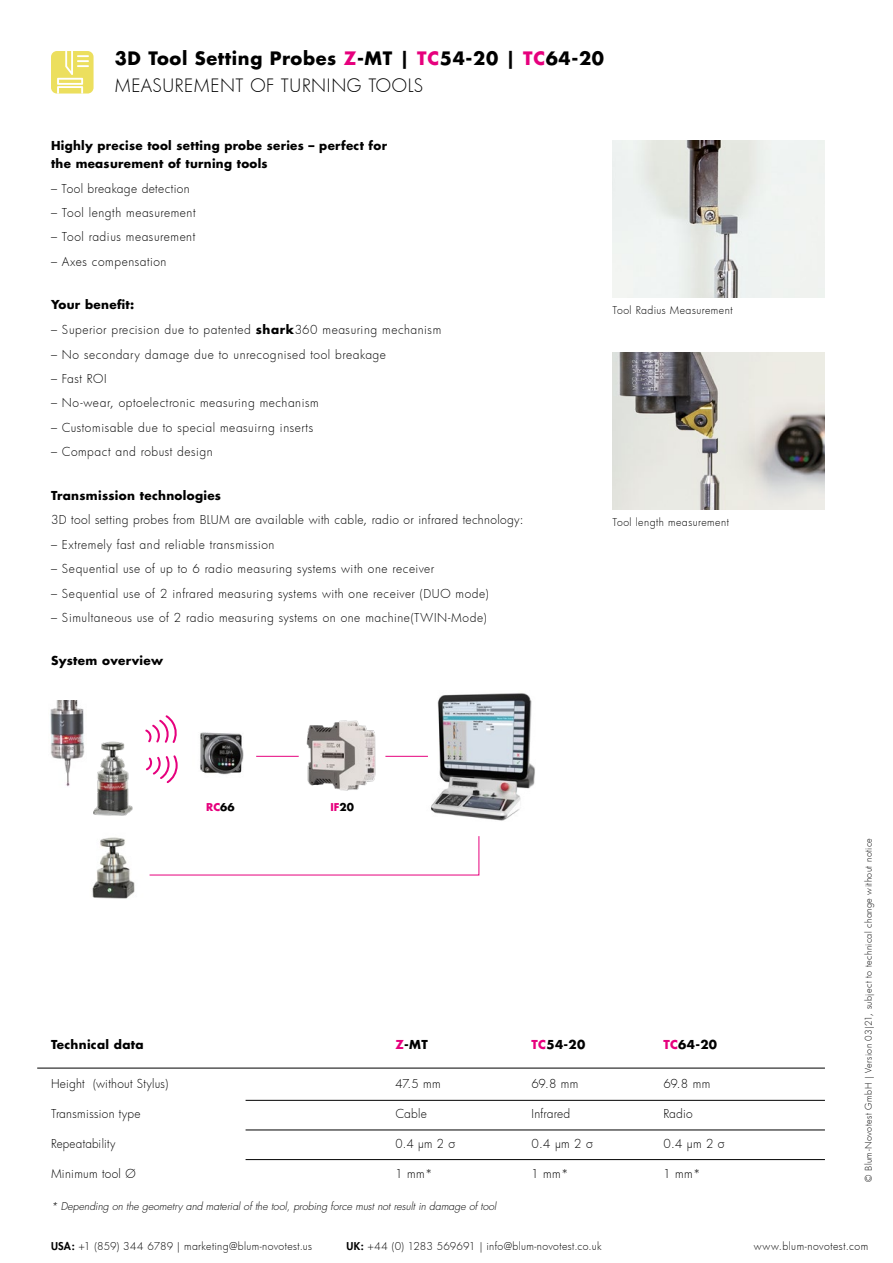
<style>
.page{position:relative;width:893px;height:1263px;background:#fff}
.page>*{position:absolute;margin:0;border:0;box-sizing:border-box;transform-origin:0 0}
.t1{font:700 18px/27px "Futura";letter-spacing:.035em;color:#000}
.t2{font:300 12px "Futura";letter-spacing:.04em;color:#000}
.t3{font:700 12px/18px "Futura";letter-spacing:.025em;color:#000}
.t4{font:300 12px "Futura";letter-spacing:.02em;color:#000}
.t5{font:300 10.5px "Futura";letter-spacing:.04em;color:#000}
.t6{font:italic 300 10.5px "Futura";color:#000}
.t7{font:700 10.5px "Futura";color:#e6007d}
.t8{font:300 9px "Futura";letter-spacing:.045em;color:#000}
.s1{color:#e6007d}
.s2{font-weight:300}
.s3{font-weight:700}
.s4{color:#000}
.s5{font-weight:800}
</style>
<div class="page">
<img style="left:612px;top:140px;width:213px;height:158px">
<img style="left:612px;top:352px;width:213px;height:158px">
<div style="left:51px;top:51px;width:43px;height:43px;background:#ecdf5e;border-radius:6px"></div>
<svg style="left:57px;top:51px;width:32px;height:43px"></svg>
<hr style="left:37px;top:1068px;width:788px;height:1px;background:#000">
<hr style="left:246px;top:1100px;width:579px;height:1px;background:#000">
<hr style="left:246px;top:1130px;width:579px;height:1px;background:#000">
<hr style="left:246px;top:1159px;width:579px;height:1px;background:#000">
<img style="left:306px;top:720px;width:70px;height:71px">
<img style="left:427px;top:693px;width:108px;height:128px">
<hr style="left:385px;top:756px;width:43px;height:1px;background:#e6007d">
<img style="left:50px;top:700px;width:35px;height:87px">
<img style="left:200px;top:732px;width:44px;height:43px">
<svg style="left:145px;top:715px;width:32px;height:28px"></svg>
<svg style="left:146px;top:755px;width:32px;height:28px"></svg>
<hr style="left:256px;top:756px;width:43px;height:1px;background:#e6007d">
<svg style="left:149px;top:836px;width:331px;height:40px"></svg>
<img style="left:93px;top:741px;width:40px;height:75px">
<img style="left:92px;top:837px;width:43px;height:62px">
<h1 class="t1" style="left:115px;top:45px;width:491px">3D Tool Setting Probes <span class="s1">Z</span>-MT | <span class="s1">TC</span>54-20 | <span class="s1">TC</span>64-20<br><span class="s2">MEASUREMENT OF TURNING TOOLS</span></h1>
<p class="t3" style="left:51px;top:136px;width:338px">Highly precise tool setting probe series – perfect for the measurement of turning tools</p>
<p class="t2" style="left:51px;top:180px;width:140px">– Tool breakage detection</p>
<p class="t2" style="left:51px;top:205px;width:146px">– Tool length measurement</p>
<p class="t2" style="left:51px;top:229px;width:146px">– Tool radius measurement</p>
<p class="t2" style="left:51px;top:253px;width:117px">– Axes compensation</p>
<p class="t3" style="left:51px;top:296px;width:85px">Your benefit:</p>
<p class="t2" style="left:51px;top:322px;width:392px">– Superior precision due to patented <span class="s3">shark</span>360 measuring mechanism</p>
<p class="t2" style="left:51px;top:346px;width:337px">– No secondary damage due to unrecognised tool breakage</p>
<p class="t2" style="left:51px;top:370px;width:57px">– Fast ROI</p>
<p class="t2" style="left:51px;top:395px;width:269px">– No-wear, optoelectronic measuring mechanism</p>
<p class="t2" style="left:51px;top:419px;width:264px">– Customisable due to special measuirng inserts</p>
<p class="t2" style="left:51px;top:444px;width:163px">– Compact and robust design</p>
<p class="t3" style="left:51px;top:486px;width:172px">Transmission technologies</p>
<p class="t2" style="left:51px;top:512px;width:474px">3D tool setting probes from BLUM are available with cable, radio or infrared technology:</p>
<p class="t2" style="left:51px;top:536px;width:225px">– Extremely fast and reliable transmission</p>
<p class="t2" style="left:51px;top:561px;width:385px">– Sequential use of up to 6 radio measuring systems with one receiver</p>
<p class="t2" style="left:51px;top:585px;width:439px">– Sequential use of 2 infrared measuring systems with one receiver (DUO mode)</p>
<p class="t2" style="left:51px;top:609px;width:437px">– Simultaneous use of 2 radio measuring systems on one machine(TWIN-Mode)</p>
<p class="t3" style="left:51px;top:652px;width:113px">System overview</p>
<p class="t5" style="left:612px;top:303px;width:122px">Tool Radius Measurement</p>
<p class="t5" style="left:612px;top:515px;width:118px">Tool length measurement</p>
<p class="t7" style="left:206px;top:800px;width:30px">RC<span class="s4">66</span></p>
<p class="t7" style="left:330px;top:800px;width:25px">IF<span class="s4">20</span></p>
<p class="t3" style="left:51px;top:1035px;width:94px">Technical data</p>
<p class="t3" style="left:395px;top:1035px;width:34px"><span class="s1">Z</span>-MT</p>
<p class="t3" style="left:532px;top:1035px;width:55px"><span class="s1">TC</span>54-20</p>
<p class="t3" style="left:663px;top:1035px;width:55px"><span class="s1">TC</span>64-20</p>
<p class="t4" style="left:51px;top:1075px;width:119px">Height (without Stylus)</p>
<p class="t2" style="left:395px;top:1075px;width:47px">47.5 mm</p>
<p class="t2" style="left:532px;top:1075px;width:49px">69.8 mm</p>
<p class="t2" style="left:663px;top:1075px;width:49px">69.8 mm</p>
<p class="t2" style="left:51px;top:1105px;width:91px">Transmission type</p>
<p class="t2" style="left:395px;top:1105px;width:33px">Cable</p>
<p class="t2" style="left:532px;top:1105px;width:40px">Infrared</p>
<p class="t2" style="left:663px;top:1105px;width:31px">Radio</p>
<p class="t2" style="left:51px;top:1135px;width:66px">Repeatability</p>
<p class="t2" style="left:395px;top:1135px;width:61px">0.4 μm 2 σ</p>
<p class="t2" style="left:531px;top:1135px;width:63px">0.4 μm 2 σ</p>
<p class="t2" style="left:663px;top:1135px;width:63px">0.4 μm 2 σ</p>
<p class="t2" style="left:51px;top:1165px;width:86px">Minimum tool Ø</p>
<p class="t2" style="left:395px;top:1165px;width:39px">1 mm*</p>
<p class="t2" style="left:531px;top:1165px;width:39px">1 mm*</p>
<p class="t2" style="left:663px;top:1165px;width:39px">1 mm*</p>
<p class="t6" style="left:51px;top:1200px;width:447px">* Depending on the geometry and material of the tool, probing force must not result in damage of tool</p>
<p class="t8" style="left:862px;top:1181px;width:345px;rotate:-90deg">© Blum-Novotest GmbH | Version 03|21, subject to technical change without notice</p>
<p class="t5" style="left:51px;top:1239px;width:263px"><span class="s5">USA:</span> +1 (859) 344 6789 | marketing@blum-novotest.us</p>
<p class="t5" style="left:347px;top:1239px;width:257px"><span class="s5">UK:</span> +44 (0) 1283 569691 | info@blum-novotest.co.uk</p>
<p class="t5" style="left:754px;top:1239px;width:116px">www.blum-novotest.com</p>
</div>
